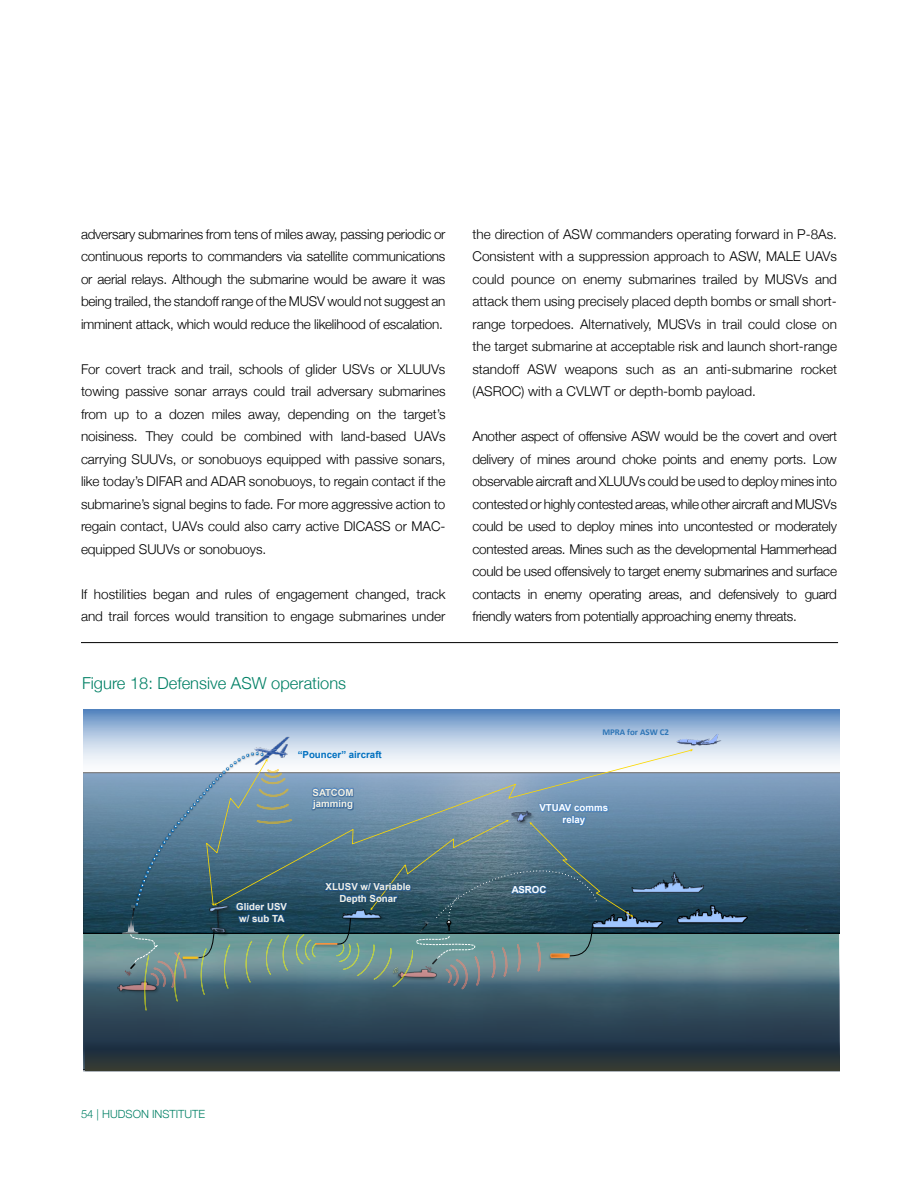
<style>
.page{position:relative;width:918px;height:1188px;background:#fff}
.page>*{position:absolute;margin:0;border:0;box-sizing:border-box;transform-origin:0 0}
.t1{font:300 16.5px "Helvetica Neue";color:#008065}
.t2{font:300 13.5px/22.5px "Helvetica Neue";letter-spacing:-.005em;color:#000;text-align:justify}
.t3{font:300 11.25px "Helvetica Neue";color:#008065}
.t4{font:700 9.75px/11.7px "Arial";color:#f4f1e3}
.t5{font:700 9.75px/11.7px "Arial";color:#fff;text-align:center}
.t6{font:700 9.75px "Arial";color:#0070c0}
.t7{font:700 8.85px "Calibri";color:#2e75b6}
</style>
<div class="page">
<div style="left:83px;top:934px;width:756px;height:13px;background:#6a9b99"></div>
<svg style="left:83px;top:710px;width:756px;height:63px"></svg>
<div style="left:83px;top:774px;width:756px;height:158px;background:linear-gradient(to bottom,#86a7c8,#0e3445)"></div>
<svg style="left:83px;top:947px;width:756px;height:124px;background:#405965"></svg>
<img style="left:633px;top:910px;width:30px;height:22px">
<img style="left:693px;top:872px;width:10px;height:21px">
<img style="left:677px;top:733px;width:45px;height:13px">
<img style="left:678px;top:905px;width:69px;height:22px">
<img style="left:116px;top:979px;width:5px;height:18px">
<img style="left:118px;top:981px;width:3px;height:11px">
<svg style="left:633px;top:749px;width:60px;height:156px;background:#6e8da5"></svg>
<svg style="left:121px;top:710px;width:512px;height:361px;background:#5f7c8c"></svg>
<hr style="left:81px;top:642px;width:757px;height:1px;background:#000">
<p class="t2" style="left:81px;top:222px;width:366px">adversary submarines from tens of miles away, passing periodic or continuous reports to commanders via satellite communications or aerial relays. Although the submarine would be aware it was being trailed, the standoff range of the MUSV would not suggest an imminent attack, which would reduce the likelihood of escalation.</p>
<p class="t2" style="left:81px;top:357px;width:366px">For covert track and trail, schools of glider USVs or XLUUVs towing passive sonar arrays could trail adversary submarines from up to a dozen miles away, depending on the target’s noisiness. They could be combined with land-based UAVs carrying SUUVs, or sonobuoys equipped with passive sonars, like today’s DIFAR and ADAR sonobuoys, to regain contact if the submarine’s signal begins to fade. For more aggressive action to regain contact, UAVs could also carry active DICASS or MAC&shy;equipped SUUVs or sonobuoys.</p>
<p class="t2" style="left:81px;top:582px;width:366px">If hostilities began and rules of engagement changed, track and trail forces would transition to engage submarines under</p>
<p class="t1" style="left:82px;top:669px;width:266px">Figure 18: Defensive ASW operations</p>
<p class="t6" style="left:298px;top:748px;width:86px">“Pouncer” aircraft</p>
<p class="t4" style="left:313px;top:787px;width:43px">SATCOM jamming</p>
<p class="t4" style="left:236px;top:901px;width:52px">Glider USV w/ sub TA</p>
<p class="t4" style="left:326px;top:881px;width:87px;text-align:center">XLUSV w/ Variable<br>Depth Sonar</p>
<p class="t2" style="left:472px;top:221px;width:366px">the direction of ASW commanders operating forward in P-8As.<br>Consistent with a suppression approach to ASW, MALE UAVs could pounce on enemy submarines trailed by MUSVs and attack them using precisely placed depth bombs or small short&shy;range torpedoes. Alternatively, MUSVs in trail could close on the target submarine at acceptable risk and launch short-range standoff ASW weapons such as an anti-submarine rocket (ASROC) with a CVLWT or depth-bomb payload.</p>
<p class="t2" style="left:472px;top:424px;width:366px">Another aspect of offensive ASW would be the covert and overt delivery of mines around choke points and enemy ports. Low observable aircraft and XLUUVs could be used to deploy mines into contested or highly contested areas, while other aircraft and MUSVs could be used to deploy mines into uncontested or moderately contested areas. Mines such as the developmental Hammerhead could be used offensively to target enemy submarines and surface contacts in enemy operating areas, and defensively to guard friendly waters from potentially approaching enemy threats.</p>
<p class="t7" style="left:602px;top:726px;width:68px">MPRA for ASW C2</p>
<p class="t5" style="left:539px;top:802px;width:70px">VTUAV comms relay</p>
<p class="t5" style="left:512px;top:884px;width:36px">ASROC</p>
<p class="t3" style="left:81px;top:1105px;width:126px">54 | HUDSON INSTITUTE</p>
</div>
